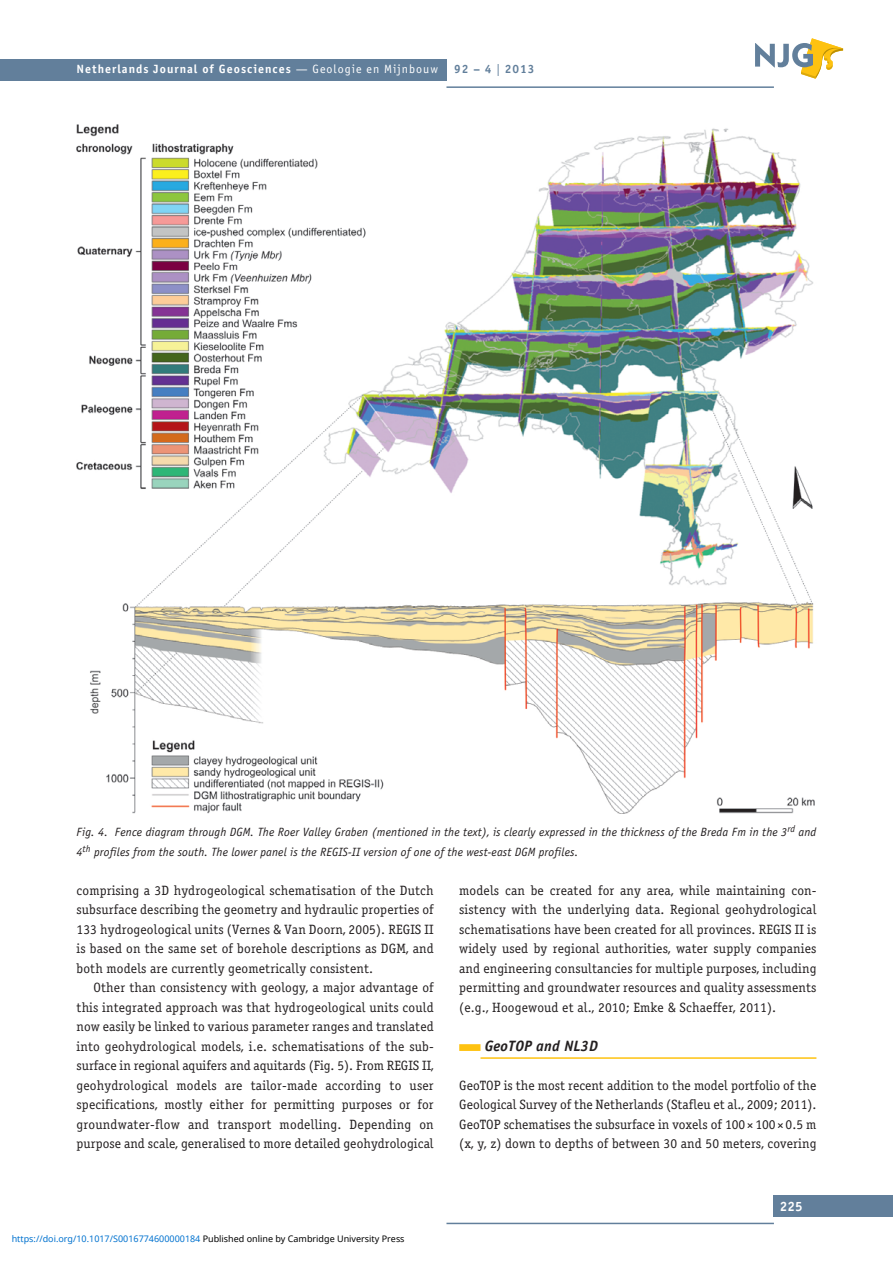
<style>
.page{position:relative;width:893px;height:1263px;background:#fff}
.page>*{position:absolute;margin:0;border:0;box-sizing:border-box;transform-origin:0 0}
.t1{font:italic 15px "Officina Sans Bold ITC";letter-spacing:.01em;color:#231f20}
.t2{font:13.5px/19.5px "Officina Serif Book ITC";letter-spacing:.01em;color:#231f20;text-align:justify}
.t3{font:13.5px "Officina Sans Bold ITC";color:#fff}
.t4{font:italic 12px/19.5px "Officina Sans Book ITC";letter-spacing:.01em;color:#231f20}
.t5{font:12px "Officina Sans Bold ITC";letter-spacing:.085em;color:#fff}
.t6{font:12px "Officina Sans Bold ITC";letter-spacing:.085em;color:#627f9b}
.t7{font:9px "Noto Sans";color:#0172cf}
.s1{font-family:"Officina Sans Book ITC"}
.s2{color:#000}
</style>
<div class="page">
<div style="left:459px;top:1044px;width:21px;height:7px;background:#fec210"></div>
<hr style="left:480px;top:1057px;width:336px;height:2px;background:#fec210">
<div style="left:0;top:60px;width:446px;height:21px;background:#627f9b"></div>
<div style="left:774px;top:1196px;width:119px;height:21px;background:#627f9b"></div>
<hr style="left:446px;top:86px;width:328px;height:2px;background:#627f9b">
<hr style="left:446px;top:1223px;width:328px;height:1px;background:#627f9b">
<svg style="left:755px;top:38px;width:88px;height:41px"></svg>
<img style="left:77px;top:124px;width:738px;height:690px">
<p class="t5" style="left:77px;top:65px;width:363px">Netherlands Journal of Geosciences <span class="s1">— Geologie en Mijnbouw</span></p>
<p class="t6" style="left:454px;top:65px;width:82px">92 – 4 <span class="s1">|</span> 2013</p>
<p class="t4" style="left:77px;top:823px;width:741px">Fig. 4. Fence diagram through DGM. The Roer Valley Graben (mentioned in the text), is clearly expressed in the thickness of the Breda Fm in the 3<sup>rd</sup> and<br>4<sup>th</sup> profiles from the south. The lower panel is the REGIS-II version of one of the west-east DGM profiles.</p>
<p class="t2" style="left:77px;top:882px;width:359px">comprising a 3D hydrogeological schematisation of the Dutch subsurface describing the geometry and hydraulic properties of 133 hydrogeological units (Vernes &amp; Van Doorn, 2005). REGIS II is based on the same set of borehole descriptions as DGM, and both models are currently geometrically consistent.</p>
<p class="t2" style="left:77px;top:979px;width:359px;text-indent:17px">Other than consistency with geology, a major advantage of this integrated approach was that hydrogeological units could now easily be linked to various parameter ranges and translated into geohydrological models, i.e. schematisations of the sub - surface in regional aquifers and aquitards (Fig. 5). From REGIS II, geohydrological models are tailor-made according to user specifications, mostly either for permitting purposes or for groundwater-flow and transport modelling. Depending on purpose and scale, generalised to more detailed geohydrological</p>
<p class="t7" style="left:12px;top:1232px;width:394px">https://doi.org/10.1017/S0016774600000184 <span class="s2">Published online by Cambridge University Press</span></p>
<p class="t2" style="left:459px;top:882px;width:359px">models can be created for any area, while maintaining con - sistency with the underlying data. Regional geohydrological schematisations have been created for all provinces. REGIS II is widely used by regional authorities, water supply companies and engineering consultancies for multiple purposes, including permitting and groundwater resources and quality assessments (e.g., Hoogewoud et al., 2010; Emke &amp; Schaeffer, 2011).</p>
<p class="t1" style="left:485px;top:1040px;width:115px">GeoTOP and NL3D</p>
<p class="t2" style="left:459px;top:1077px;width:359px">GeoTOP is the most recent addition to the model portfolio of the Geological Survey of the Netherlands (Stafleu et al., 2009; 2011).<br>GeoTOP schematises the subsurface in voxels of 100 × 100 × 0.5 m (x, y, z) down to depths of between 30 and 50 meters, covering</p>
<p class="t3" style="left:780px;top:1201px;width:24px">225</p>
</div>
